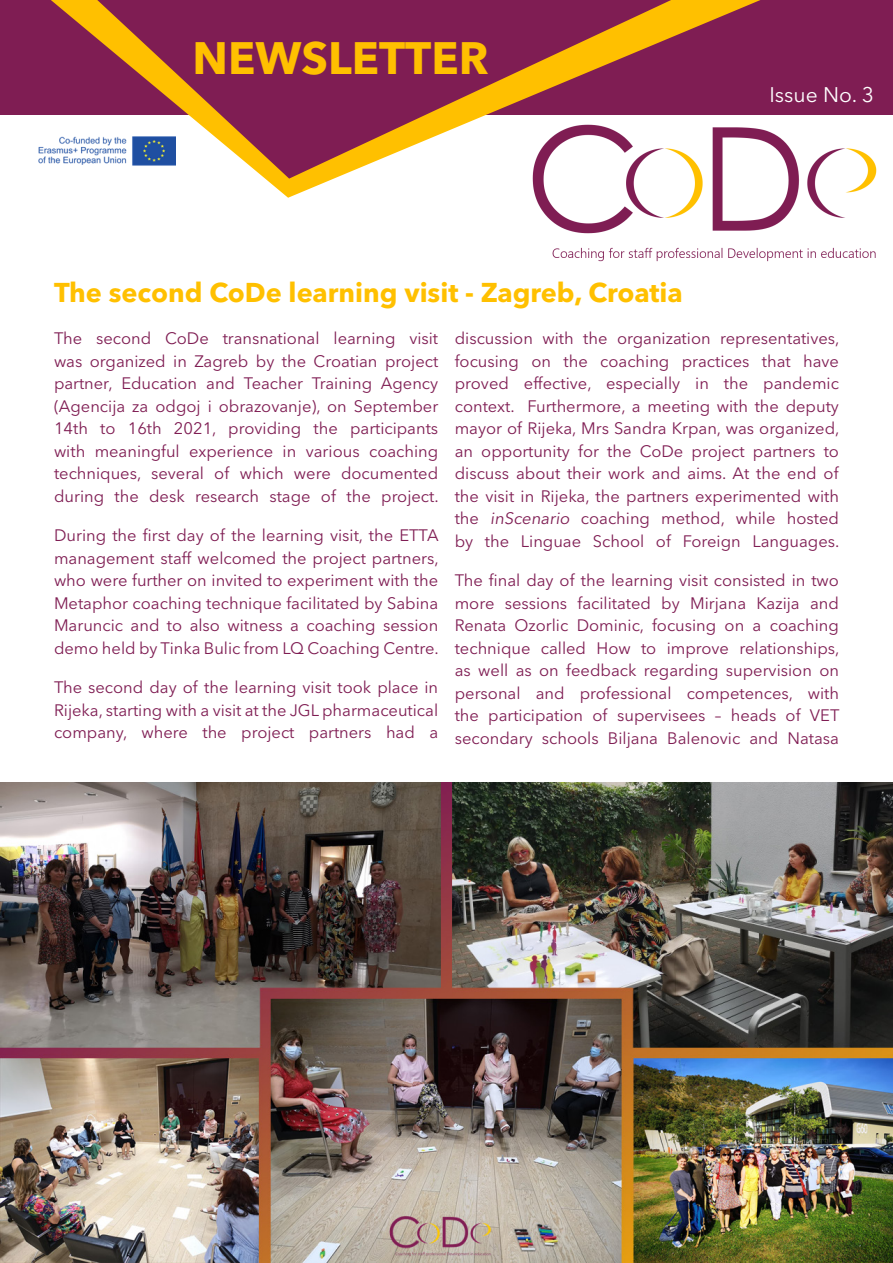
<style>
.page{position:relative;width:893px;height:1263px;background:#fff}
.page>*{position:absolute;margin:0;border:0;box-sizing:border-box;transform-origin:0 0}
.t1{font:700 45px "Avenir Next LT Pro";color:#ffc000}
.t2{font:700 27px "Avenir Next LT Pro";color:#ffc000}
.t3{font:21px "Avenir Next LT Pro";color:#fff}
.t4{font:16.5px/22.5px "Avenir Next LT Pro";color:#7f1d53;text-align:justify}
</style>
<div class="page">
<div style="left:0;top:0;width:893px;height:114px;background:#7f1d53"></div>
<svg style="left:51px;top:0;width:709px;height:198px"></svg>
<svg style="left:97px;top:0;width:574px;height:179px"></svg>
<img style="left:529px;top:120px;width:348px;height:142px">
<img style="left:38px;top:136px;width:138px;height:31px">
<img style="left:0;top:782px;width:893px;height:481px">
<p class="t1" style="left:193px;top:30px;width:298px">NEWSLETTER</p>
<p class="t3" style="left:769px;top:82px;width:106px">Issue No. 3</p>
<p class="t2" style="left:54px;top:276px;width:630px">The second CoDe learning visit - Zagreb, Croatia</p>
<p class="t4" style="left:54px;top:327px;width:386px">The second CoDe transnational learning visit was organized in Zagreb by the Croatian project partner, Education and Teacher Training Agency (Agencija za odgoj i obrazovanje), on September 14th to 16th 2021, providing the participants with meaningful experience in various coaching techniques, several of which were documented during the desk research stage of the project.</p>
<p class="t4" style="left:54px;top:524px;width:386px">During the first day of the learning visit, the ETTA management staff welcomed the project partners, who were further on invited to experiment with the Metaphor coaching technique facilitated by Sabina Maruncic and to also witness a coaching session demo held by Tinka Bulic from LQ Coaching Centre.</p>
<p class="t4" style="left:54px;top:676px;width:386px">The second day of the learning visit took place in Rijeka, starting with a visit at the JGL pharmaceutical company, where the project partners had a</p>
<p class="t4" style="left:455px;top:327px;width:386px">discussion with the organization representatives, focusing on the coaching practices that have proved effective, especially in the pandemic context. Furthermore, a meeting with the deputy mayor of Rijeka, Mrs Sandra Krpan, was organized, an opportunity for the CoDe project partners to discuss about their work and aims. At the end of the visit in Rijeka, the partners experimented with the inScenario coaching method, while hosted by the Linguae School of Foreign Languages.</p>
<p class="t4" style="left:455px;top:569px;width:386px">The final day of the learning visit consisted in two more sessions facilitated by Mirjana Kazija and Renata Ozorlic Dominic, focusing on a coaching technique called How to improve relationships, as well as on feedback regarding supervision on personal and professional competences, with the participation of supervisees – heads of VET secondary schools Biljana Balenovic and Natasa</p>
</div>
